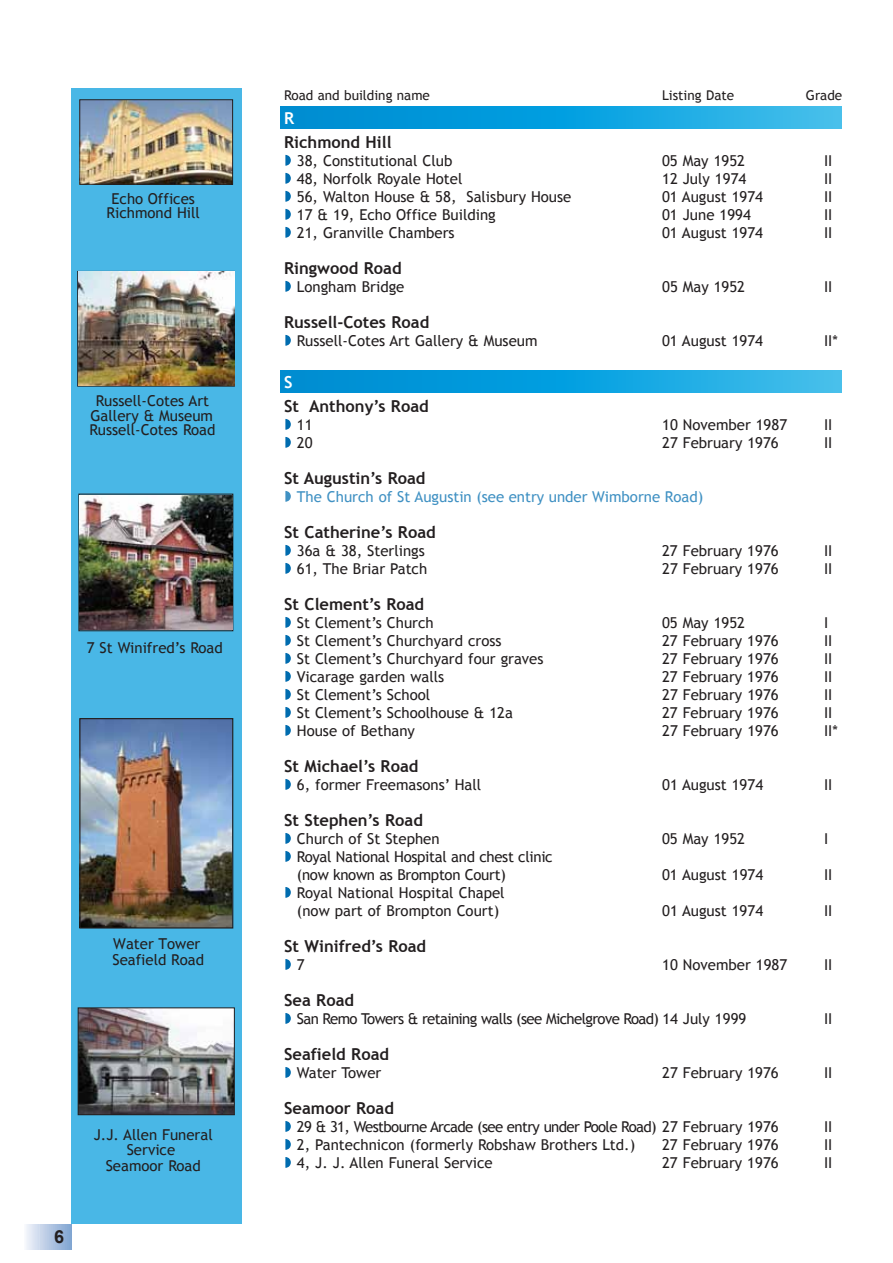
<style>
.page{position:relative;width:893px;height:1263px;background:#fff}
.page>*{position:absolute;margin:0;border:0;box-sizing:border-box;transform-origin:0 0}
.t1{font:700 18px "Arial";color:#231f20}
.t2{font:700 16.5px "Trebuchet MS";color:#231f20}
.t3{font:700 16.5px "Trebuchet MS";color:#fff}
.t4{font:15px/14.4px "Trebuchet MS";color:#231f20;text-align:center}
.t5{font:15px "Trebuchet MS";letter-spacing:-.04em;color:#231f20}
.t6{font:15px/18px "Trebuchet MS";letter-spacing:-.02em;color:#231f20}
.t7{font:15px "Trebuchet MS";color:#4091c3}
.t8{font:13.5px "Trebuchet MS";color:#231f20}
</style>
<div class="page">
<svg style="left:280px;top:107px;width:562px;height:21px;background:#12a2df"></svg>
<svg style="left:26px;top:1224px;width:46px;height:26px"></svg>
<div style="left:71px;top:89px;width:170px;height:1135px;background:#49b7e6"></div>
<div style="left:77px;top:271px;width:158px;height:115px;border:1px solid #231f20"></div>
<img style="left:78px;top:272px;width:156px;height:113px">
<div style="left:78px;top:494px;width:155px;height:137px;border:1px solid #231f20"></div>
<img style="left:80px;top:495px;width:153px;height:135px">
<img style="left:81px;top:101px;width:150px;height:82px">
<div style="left:79px;top:99px;width:154px;height:86px;border:1px solid #231f20"></div>
<img style="left:80px;top:1009px;width:153px;height:104px">
<div style="left:78px;top:1007px;width:157px;height:108px;border:1px solid #231f20"></div>
<svg style="left:280px;top:371px;width:562px;height:21px;background:#12a2df"></svg>
<svg style="left:285px;top:155px;width:6px;height:11px"></svg>
<svg style="left:285px;top:173px;width:6px;height:11px"></svg>
<svg style="left:285px;top:191px;width:6px;height:11px"></svg>
<svg style="left:285px;top:209px;width:6px;height:11px"></svg>
<svg style="left:285px;top:227px;width:6px;height:11px"></svg>
<svg style="left:285px;top:281px;width:6px;height:11px"></svg>
<svg style="left:285px;top:335px;width:6px;height:11px"></svg>
<svg style="left:285px;top:419px;width:6px;height:11px"></svg>
<svg style="left:285px;top:437px;width:6px;height:11px"></svg>
<svg style="left:285px;top:491px;width:6px;height:11px"></svg>
<svg style="left:285px;top:545px;width:6px;height:11px"></svg>
<svg style="left:285px;top:563px;width:6px;height:11px"></svg>
<svg style="left:285px;top:617px;width:6px;height:11px"></svg>
<svg style="left:285px;top:635px;width:6px;height:11px"></svg>
<svg style="left:285px;top:653px;width:6px;height:11px"></svg>
<svg style="left:285px;top:671px;width:6px;height:11px"></svg>
<svg style="left:285px;top:689px;width:6px;height:11px"></svg>
<svg style="left:285px;top:707px;width:6px;height:11px"></svg>
<svg style="left:285px;top:725px;width:6px;height:11px"></svg>
<svg style="left:285px;top:779px;width:6px;height:11px"></svg>
<svg style="left:285px;top:833px;width:6px;height:11px"></svg>
<svg style="left:285px;top:851px;width:6px;height:11px"></svg>
<svg style="left:285px;top:887px;width:6px;height:11px"></svg>
<svg style="left:285px;top:959px;width:6px;height:11px"></svg>
<svg style="left:285px;top:1013px;width:6px;height:11px"></svg>
<svg style="left:285px;top:1067px;width:6px;height:11px"></svg>
<svg style="left:285px;top:1121px;width:6px;height:11px"></svg>
<svg style="left:285px;top:1139px;width:6px;height:11px"></svg>
<svg style="left:285px;top:1157px;width:6px;height:11px"></svg>
<img style="left:81px;top:720px;width:150px;height:206px">
<div style="left:79px;top:718px;width:154px;height:210px;border:1px solid #231f20"></div>
<p class="t4" style="left:106px;top:191px;width:95px">Echo Offices<br>Richmond Hill</p>
<p class="t4" style="left:90px;top:394px;width:127px">Russell-Cotes Art<br>Gallery &amp; Museum<br>Russell-Cotes Road</p>
<p class="t4" style="left:87px;top:641px;width:138px">7 St Winifred’s Road</p>
<p class="t4" style="left:113px;top:936px;width:93px;line-height:15.9px;text-align:left">Water Tower<br>Seafield Road</p>
<p class="t1" style="left:54px;top:1225px;width:12px">6</p>
<p class="t4" style="left:94px;top:1128px;width:121px">J.J. Allen Funeral<br>Service</p>
<p class="t4" style="left:106px;top:1158px;width:97px">Seamoor Road</p>
<p class="t8" style="left:284px;top:87px;width:147px">Road and building name</p>
<p class="t8" style="left:662px;top:87px;width:74px">Listing Date</p>
<p class="t8" style="left:806px;top:87px;width:38px">Grade</p>
<p class="t3" style="left:284px;top:108px;width:12px">R</p>
<p class="t2" style="left:284px;top:132px;width:109px">Richmond Hill</p>
<p class="t4" style="left:297px;top:153px;width:157px">38, Constitutional Club</p>
<p class="t4" style="left:662px;top:153px;width:84px">05 May 1952</p>
<p class="t4" style="left:824px;top:153px;width:10px">II</p>
<p class="t4" style="left:297px;top:171px;width:167px">48, Norfolk Royale Hotel</p>
<p class="t4" style="left:662px;top:171px;width:86px">12 July 1974</p>
<p class="t4" style="left:824px;top:171px;width:10px">II</p>
<p class="t4" style="left:297px;top:189px;width:276px">56, Walton House &amp; 58, Salisbury House</p>
<p class="t4" style="left:662px;top:189px;width:103px">01 August 1974</p>
<p class="t4" style="left:824px;top:189px;width:10px">II</p>
<p class="t4" style="left:297px;top:207px;width:200px">17 &amp; 19, Echo Office Building</p>
<p class="t4" style="left:662px;top:207px;width:90px">01 June 1994</p>
<p class="t4" style="left:824px;top:207px;width:10px">II</p>
<p class="t4" style="left:297px;top:225px;width:159px">21, Granville Chambers</p>
<p class="t4" style="left:662px;top:225px;width:103px">01 August 1974</p>
<p class="t4" style="left:824px;top:225px;width:10px">II</p>
<p class="t2" style="left:284px;top:258px;width:119px">Ringwood Road</p>
<p class="t4" style="left:297px;top:279px;width:109px">Longham Bridge</p>
<p class="t4" style="left:662px;top:279px;width:84px">05 May 1952</p>
<p class="t4" style="left:824px;top:279px;width:10px">II</p>
<p class="t2" style="left:284px;top:312px;width:147px">Russell-Cotes Road</p>
<p class="t4" style="left:297px;top:333px;width:242px">Russell-Cotes Art Gallery &amp; Museum</p>
<p class="t4" style="left:662px;top:333px;width:103px">01 August 1974</p>
<p class="t4" style="left:824px;top:333px;width:15px">II*</p>
<p class="t3" style="left:284px;top:372px;width:10px">S</p>
<p class="t2" style="left:284px;top:396px;width:146px">St Anthony’s Road</p>
<p class="t4" style="left:297px;top:417px;width:17px">11</p>
<p class="t4" style="left:662px;top:417px;width:127px">10 November 1987</p>
<p class="t4" style="left:824px;top:417px;width:10px">II</p>
<p class="t4" style="left:297px;top:435px;width:17px">20</p>
<p class="t4" style="left:662px;top:435px;width:118px">27 February 1976</p>
<p class="t4" style="left:824px;top:435px;width:10px">II</p>
<p class="t2" style="left:284px;top:468px;width:143px">St Augustin’s Road</p>
<p class="t7" style="left:297px;top:488px;width:408px">The Church of St Augustin (see entry under Wimborne Road)</p>
<p class="t2" style="left:284px;top:522px;width:153px">St Catherine’s Road</p>
<p class="t4" style="left:297px;top:543px;width:129px">36a &amp; 38, Sterlings</p>
<p class="t4" style="left:662px;top:543px;width:118px">27 February 1976</p>
<p class="t4" style="left:824px;top:543px;width:10px">II</p>
<p class="t4" style="left:297px;top:561px;width:132px">61, The Briar Patch</p>
<p class="t4" style="left:662px;top:561px;width:118px">27 February 1976</p>
<p class="t4" style="left:824px;top:561px;width:10px">II</p>
<p class="t2" style="left:284px;top:594px;width:142px">St Clement’s Road</p>
<p class="t4" style="left:297px;top:615px;width:138px">St Clement’s Church</p>
<p class="t4" style="left:662px;top:615px;width:84px">05 May 1952</p>
<p class="t4" style="left:824px;top:615px;width:6px">I</p>
<p class="t4" style="left:297px;top:633px;width:206px">St Clement’s Churchyard cross</p>
<p class="t4" style="left:662px;top:633px;width:118px">27 February 1976</p>
<p class="t4" style="left:824px;top:633px;width:10px">II</p>
<p class="t4" style="left:297px;top:651px;width:248px">St Clement’s Churchyard four graves</p>
<p class="t4" style="left:662px;top:651px;width:118px">27 February 1976</p>
<p class="t4" style="left:824px;top:651px;width:10px">II</p>
<p class="t4" style="left:297px;top:669px;width:149px">Vicarage garden walls</p>
<p class="t4" style="left:662px;top:669px;width:118px">27 February 1976</p>
<p class="t4" style="left:824px;top:669px;width:10px">II</p>
<p class="t4" style="left:297px;top:687px;width:135px">St Clement’s School</p>
<p class="t4" style="left:662px;top:687px;width:118px">27 February 1976</p>
<p class="t4" style="left:824px;top:687px;width:10px">II</p>
<p class="t4" style="left:297px;top:705px;width:218px">St Clement’s Schoolhouse &amp; 12a</p>
<p class="t4" style="left:662px;top:705px;width:118px">27 February 1976</p>
<p class="t4" style="left:824px;top:705px;width:10px">II</p>
<p class="t4" style="left:297px;top:723px;width:120px">House of Bethany</p>
<p class="t4" style="left:662px;top:723px;width:118px">27 February 1976</p>
<p class="t4" style="left:824px;top:723px;width:15px">II*</p>
<p class="t2" style="left:284px;top:756px;width:136px">St Michael’s Road</p>
<p class="t4" style="left:297px;top:777px;width:186px">6, former Freemasons’ Hall</p>
<p class="t4" style="left:662px;top:777px;width:103px">01 August 1974</p>
<p class="t4" style="left:824px;top:777px;width:10px">II</p>
<p class="t2" style="left:284px;top:810px;width:140px">St Stephen’s Road</p>
<p class="t4" style="left:297px;top:831px;width:144px">Church of St Stephen</p>
<p class="t4" style="left:662px;top:831px;width:84px">05 May 1952</p>
<p class="t4" style="left:824px;top:831px;width:6px">I</p>
<p class="t6" style="left:297px;top:848px;width:257px">Royal National Hospital and chest clinic (now known as Brompton Court)</p>
<p class="t4" style="left:662px;top:867px;width:103px">01 August 1974</p>
<p class="t4" style="left:824px;top:867px;width:10px">II</p>
<p class="t4" style="left:297px;top:884px;width:209px;line-height:18px;text-align:left">Royal National Hospital Chapel (now part of Brompton Court)</p>
<p class="t4" style="left:662px;top:903px;width:103px">01 August 1974</p>
<p class="t4" style="left:824px;top:903px;width:10px">II</p>
<p class="t2" style="left:284px;top:936px;width:144px">St Winifred’s Road</p>
<p class="t4" style="left:297px;top:957px;width:9px">7</p>
<p class="t4" style="left:662px;top:957px;width:127px">10 November 1987</p>
<p class="t4" style="left:824px;top:957px;width:10px">II</p>
<p class="t2" style="left:284px;top:990px;width:71px">Sea Road</p>
<p class="t5" style="left:297px;top:1010px;width:451px">San Remo Towers &amp; retaining walls (see Michelgrove Road) 14 July 1999</p>
<p class="t4" style="left:824px;top:1011px;width:10px">II</p>
<p class="t2" style="left:284px;top:1044px;width:106px">Seafield Road</p>
<p class="t4" style="left:297px;top:1065px;width:86px">Water Tower</p>
<p class="t4" style="left:662px;top:1065px;width:118px">27 February 1976</p>
<p class="t4" style="left:824px;top:1065px;width:10px">II</p>
<p class="t2" style="left:284px;top:1098px;width:111px">Seamoor Road</p>
<p class="t5" style="left:297px;top:1118px;width:483px">29 &amp; 31, Westbourne Arcade (see entry under Poole Road) 27 February 1976</p>
<p class="t4" style="left:824px;top:1119px;width:10px">II</p>
<p class="t4" style="left:297px;top:1137px;width:340px">2, Pantechnicon (formerly Robshaw Brothers Ltd.)</p>
<p class="t4" style="left:662px;top:1137px;width:118px">27 February 1976</p>
<p class="t4" style="left:824px;top:1137px;width:10px">II</p>
<p class="t4" style="left:297px;top:1155px;width:197px">4, J. J. Allen Funeral Service</p>
<p class="t4" style="left:662px;top:1155px;width:118px">27 February 1976</p>
<p class="t4" style="left:824px;top:1155px;width:10px">II</p>
</div>
